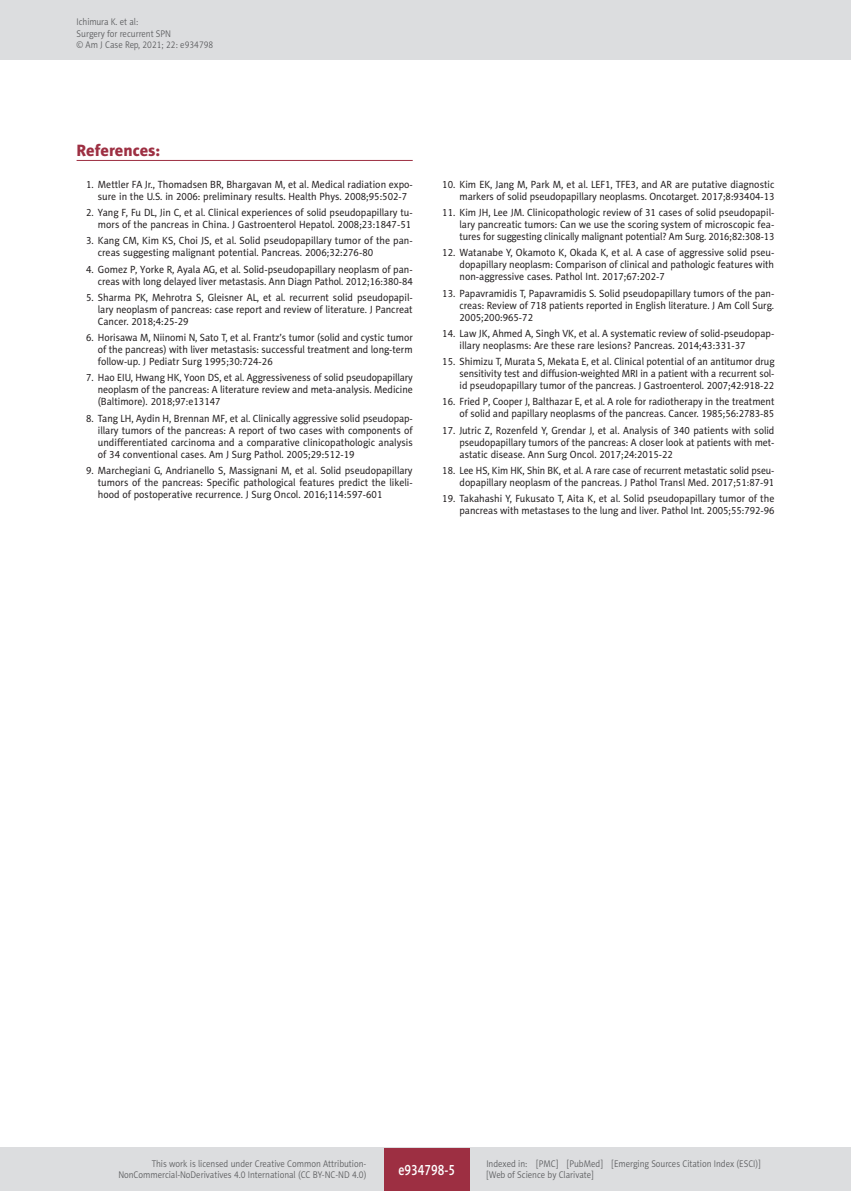
<style>
.page{position:relative;width:851px;height:1191px;background:#fff}
.page>*{position:absolute;margin:0;border:0;box-sizing:border-box;transform-origin:0 0}
.AJCR_Referencje_Tytu{font:16.5px "Naomi Sans EFN Heavy";color:#9d2f42}
.t1{font:15px "Naomi Sans EFN Medium";color:#fff;scale:.8 1}
.AJCR_Referencje_punk{font:10.5px/12px "Naomi Sans EFN";color:#231f20;text-align:justify;scale:.95 1}
.AJCR_Referencje_punk-2{font:10.5px/12px "Naomi Sans EFN";color:#231f20;text-align:justify;scale:.94 1}
.AJCR_Referencje_punk-3{font:10.5px/12px "Naomi Sans EFN";color:#231f20;text-align:right;scale:.93 1}
.t2{font:9.75px/11.2px "Naomi Sans EFN Light";color:#57585a;scale:.9 1}
</style>
<div class="page">
<hr style="left:77px;top:160px;width:335px;height:1px;background:#9d2f42">
<div style="left:0;top:0;width:850px;height:60px;background:#dcdddf"></div>
<div style="left:0;top:1148px;width:850px;height:43px;background:#dcdddf"></div>
<div style="left:384px;top:1147px;width:85px;height:43px;background:#9d2f42"></div>
<p class="t2" style="left:77px;top:16px;width:153px">Ichimura K. et al:<br>Surgery for recurrent SPN<br>© Am J Case Rep, 2021; 22: e934798</p>
<p class="AJCR_Referencje_Tytu" style="left:77px;top:140px;width:85px">References:</p>
<p class="AJCR_Referencje_punk" style="left:98px;top:178px;width:333px;text-indent:-12px">1. Mettler FA Jr., Thomadsen BR, Bhargavan M, et al. Medical radiation expo&shy;sure in the U.S. in 2006: preliminary results. Health Phys. 2008;95:502-7</p>
<p class="AJCR_Referencje_punk" style="left:86px;top:207px;width:345px;text-align:right">2. Yang F, Fu DL, Jin C, et al. Clinical experiences of solid pseudopapillary tu&shy;mors of the pancreas in China. J Gastroenterol Hepatol. 2008;23:1847-51</p>
<p class="AJCR_Referencje_punk" style="left:98px;top:235px;width:333px;text-indent:-12px">3. Kang CM, Kim KS, Choi JS, et al. Solid pseudopapillary tumor of the pan&shy;creas suggesting malignant potential. Pancreas. 2006;32:276-80</p>
<p class="AJCR_Referencje_punk" style="left:86px;top:263px;width:345px;text-align:right">4. Gomez P, Yorke R, Ayala AG, et al. Solid-pseudopapillary neoplasm of pan&shy;creas with long delayed liver metastasis. Ann Diagn Pathol. 2012;16:380-84</p>
<p class="AJCR_Referencje_punk" style="left:98px;top:291px;width:333px;text-indent:-12px">5. Sharma PK, Mehrotra S, Gleisner AL, et al. recurrent solid pseudopapil&shy;lary neoplasm of pancreas: case report and review of literature. J Pancreat Cancer. 2018;4:25-29</p>
<p class="AJCR_Referencje_punk-2" style="left:98px;top:332px;width:336px;text-indent:-12px">6. Horisawa M, Niinomi N, Sato T, et al. Frantz’s tumor (solid and cystic tumor of the pancreas) with liver metastasis: successful treatment and long-term follow-up. J Pediatr Surg 1995;30:724-26</p>
<p class="AJCR_Referencje_punk-2" style="left:98px;top:372px;width:336px;text-indent:-12px">7. Hao EIU, Hwang HK, Yoon DS, et al. Aggressiveness of solid pseudopapillary neoplasm of the pancreas: A literature review and meta-analysis. Medicine (Baltimore). 2018;97:e13147</p>
<p class="AJCR_Referencje_punk" style="left:98px;top:412px;width:333px;text-indent:-12px">8. Tang LH, Aydin H, Brennan MF, et al. Clinically aggressive solid pseudopap&shy;illary tumors of the pancreas: A report of two cases with components of undifferentiated carcinoma and a comparative clinicopathologic analysis of 34 conventional cases. Am J Surg Pathol. 2005;29:512-19</p>
<p class="AJCR_Referencje_punk" style="left:98px;top:464px;width:333px;text-indent:-12px">9. Marchegiani G, Andrianello S, Massignani M, et al. Solid pseudopapillary tumors of the pancreas: Specific pathological features predict the likeli&shy;hood of postoperative recurrence. J Surg Oncol. 2016;114:597-601</p>
<p class="AJCR_Referencje_punk" style="left:442px;top:178px;width:351px;text-align:right">10. Kim EK, Jang M, Park M, et al. LEF1, TFE3, and AR are putative diagnostic markers of solid pseudopapillary neoplasms. Oncotarget. 2017;8:93404-13</p>
<p class="AJCR_Referencje_punk" style="left:459px;top:207px;width:333px;text-indent:-17px">11. Kim JH, Lee JM. Clinicopathologic review of 31 cases of solid pseudopapil&shy;lary pancreatic tumors: Can we use the scoring system of microscopic fea&shy;tures for suggesting clinically malignant potential? Am Surg. 2016;82:308-13</p>
<p class="AJCR_Referencje_punk" style="left:459px;top:247px;width:333px;text-indent:-17px">12. Watanabe Y, Okamoto K, Okada K, et al. A case of aggressive solid pseu&shy;dopapillary neoplasm: Comparison of clinical and pathologic features with non-aggressive cases. Pathol Int. 2017;67:202-7</p>
<p class="AJCR_Referencje_punk" style="left:459px;top:287px;width:333px;text-indent:-17px">13. Papavramidis T, Papavramidis S. Solid pseudopapillary tumors of the pan&shy;creas: Review of 718 patients reported in English literature. J Am Coll Surg.<br>2005;200:965-72</p>
<p class="AJCR_Referencje_punk" style="left:459px;top:327px;width:333px;text-indent:-17px">14. Law JK, Ahmed A, Singh VK, et al. A systematic review of solid-pseudopap&shy;illary neoplasms: Are these rare lesions? Pancreas. 2014;43:331-37</p>
<p class="AJCR_Referencje_punk-2" style="left:459px;top:356px;width:336px;text-indent:-17px">15. Shimizu T, Murata S, Mekata E, et al. Clinical potential of an antitumor drug sensitivity test and diffusion-weighted MRI in a patient with a recurrent sol&shy;id pseudopapillary tumor of the pancreas. J Gastroenterol. 2007;42:918-22</p>
<p class="AJCR_Referencje_punk-2" style="left:442px;top:396px;width:355px;text-align:right">16. Fried P, Cooper J, Balthazar E, et al. A role for radiotherapy in the treatment of solid and papillary neoplasms of the pancreas. Cancer. 1985;56:2783-85</p>
<p class="AJCR_Referencje_punk" style="left:459px;top:424px;width:333px;text-indent:-17px">17. Jutric Z, Rozenfeld Y, Grendar J, et al. Analysis of 340 patients with solid pseudopapillary tumors of the pancreas: A closer look at patients with met&shy;astatic disease. Ann Surg Oncol. 2017;24:2015-22</p>
<p class="AJCR_Referencje_punk-3" style="left:442px;top:464px;width:358px">18. Lee HS, Kim HK, Shin BK, et al. A rare case of recurrent metastatic solid pseu&shy;dopapillary neoplasm of the pancreas. J Pathol Transl Med. 2017;51:87-91</p>
<p class="AJCR_Referencje_punk" style="left:442px;top:493px;width:351px;text-align:right">19. Takahashi Y, Fukusato T, Aita K, et al. Solid pseudopapillary tumor of the pancreas with metastases to the lung and liver. Pathol Int. 2005;55:792-96</p>
<p class="t2" style="left:118px;top:1158px;width:277px;text-align:right">This work is licensed under Creative Common Attribution-<br>NonCommercial-NoDerivatives 4.0 International (CC BY-NC-ND 4.0)</p>
<h2 class="t1" style="left:398px;top:1160px;width:72px">e934798-5</h2>
<p class="t2" style="left:486px;top:1158px;width:306px">Indexed in: [PMC] [PubMed] [Emerging Sources Citation Index (ESCI)] [Web of Science by Clarivate]</p>
</div>
